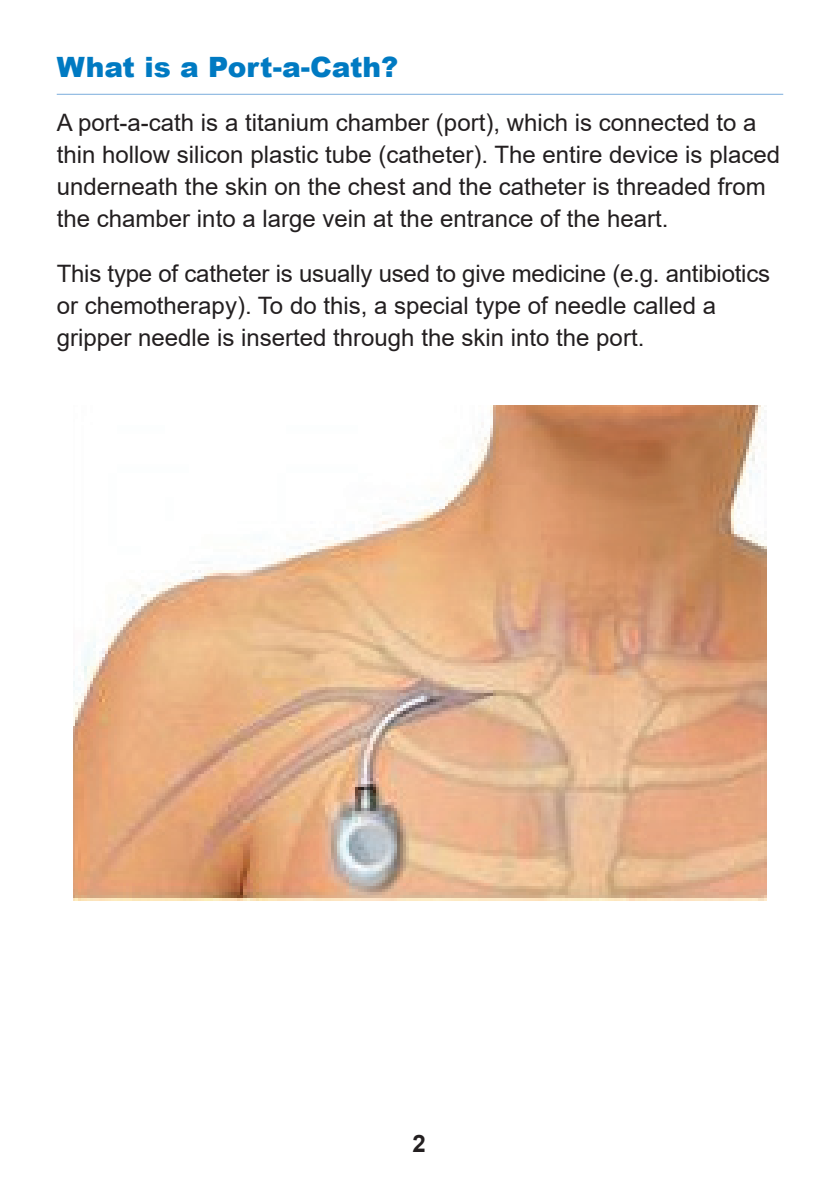
<style>
.page{position:relative;width:840px;height:1191px;background:#fff}
.page>*{position:absolute;margin:0;border:0;box-sizing:border-box;transform-origin:0 0}
.body_text{font:900 28px "Arial";color:#007ac2}
.body_text-2{font:24px/32px "Arial";color:#231f20}
.t1{font:700 24px "Arial";color:#231f20}
</style>
<div class="page">
<hr style="left:57px;top:94px;width:725px;height:1px;background:#7aacdc">
<img style="left:74px;top:405px;width:691px;height:495px">
<p class="body_text" style="left:57px;top:46px;width:343px">What is a Port-a-Cath?</p>
<p class="body_text-2" style="left:57px;top:107px;width:724px">A port-a-cath is a titanium chamber (port), which is connected to a thin hollow silicon plastic tube (catheter). The entire device is placed underneath the skin on the chest and the catheter is threaded from the chamber into a large vein at the entrance of the heart.</p>
<p class="body_text-2" style="left:57px;top:258px;width:714px">This type of catheter is usually used to give medicine (e.g. antibiotics or chemotherapy). To do this, a special type of needle called a gripper needle is inserted through the skin into the port.</p>
<p class="t1" style="left:412px;top:1126px;width:15px">2</p>
</div>
